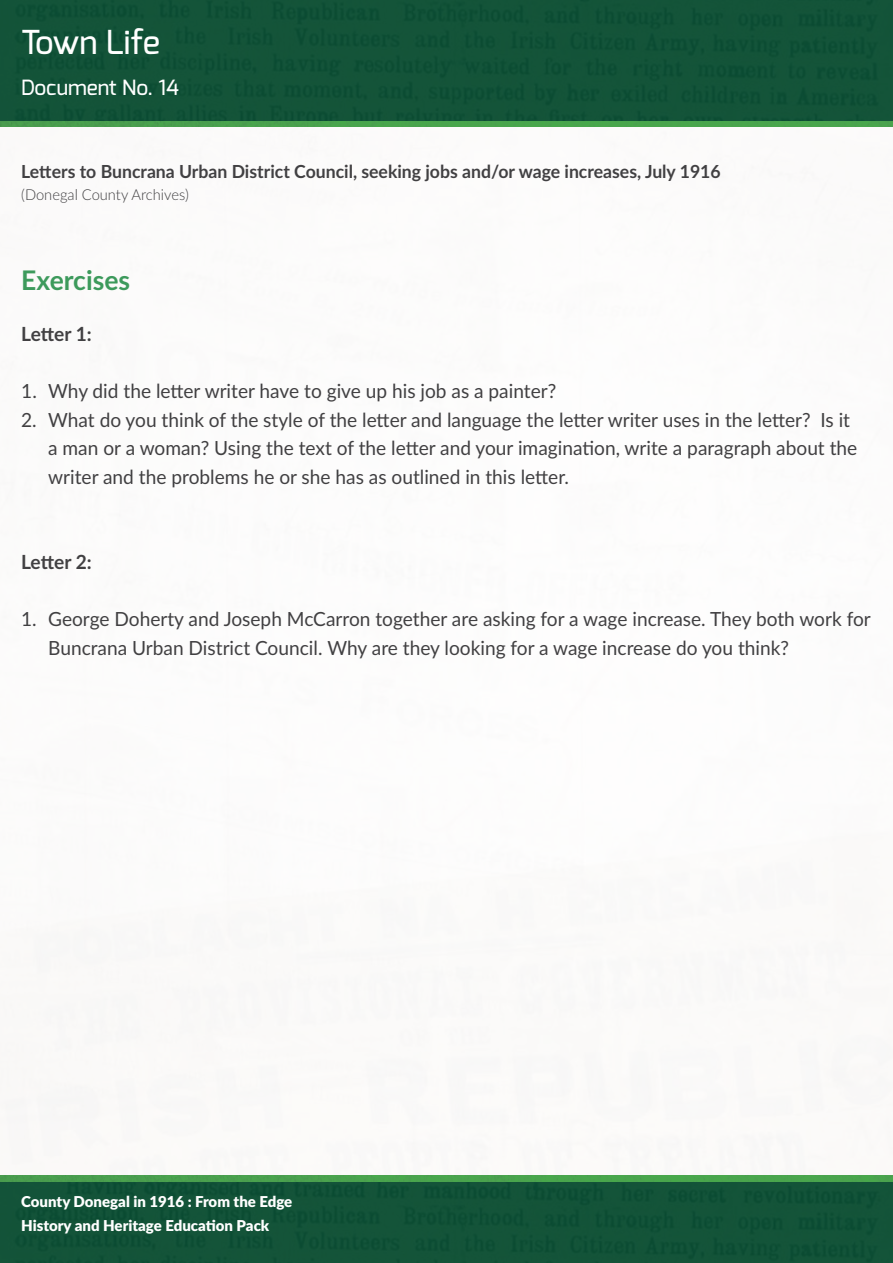
<style>
.page{position:relative;width:893px;height:1263px;background:#fff}
.page>*{position:absolute;margin:0;border:0;box-sizing:border-box;transform-origin:0 0}
.t1{font:500 33px "Exo";letter-spacing:-.015em;color:#fff}
.t2{font:700 27px "Lato";color:#3d9a5c}
.t3{font:500 21px "Exo";color:#fff}
.t4{font:19.5px/28.5px "Lato";color:#414042}
.t5{font:700 19.5px "Lato";letter-spacing:-.005em;color:#414042}
.t6{font:700 18px "Lato";color:#414042}
.t7{font:900 15px/24px "Lato";color:#fff}
.t8{font:300 15px "Lato";color:#414042}
</style>
<div class="page">
<img style="left:0;top:120px;width:893px;height:6px">
<div style="left:0;top:0;width:893px;height:120px;background:#135338"></div>
<div style="left:0;top:1176px;width:893px;height:6px;background:#49a34d"></div>
<div style="left:0;top:1182px;width:893px;height:81px;background:#135338"></div>
<h1 class="t1" style="left:21px;top:21px;width:140px">Town Life</h1>
<p class="t3" style="left:21px;top:74px;width:159px">Document No. 14</p>
<p class="t6" style="left:21px;top:158px;width:701px">Letters to Buncrana Urban District Council, seeking jobs and/or wage increases, July 1916</p>
<p class="t8" style="left:21px;top:184px;width:169px">(Donegal County Archives)</p>
<h2 class="t2" style="left:21px;top:260px;width:110px">Exercises</h2>
<p class="t5" style="left:21px;top:320px;width:72px">Letter 1:</p>
<p class="t4" style="left:21px;top:376px;width:537px">1. Why did the letter writer have to give up his job as a painter?</p>
<p class="t4" style="left:48px;top:404px;width:811px;text-indent:-27px">2. What do you think of the style of the letter and language the letter writer uses in the letter? Is it a man or a woman? Using the text of the letter and your imagination, write a paragraph about the writer and the problems he or she has as outlined in this letter.</p>
<p class="t5" style="left:21px;top:548px;width:72px">Letter 2:</p>
<p class="t4" style="left:48px;top:604px;width:824px;text-indent:-27px">1. George Doherty and Joseph McCarron together are asking for a wage increase. They both work for<br>Buncrana Urban District Council. Why are they looking for a wage increase do you think?</p>
<p class="t7" style="left:21px;top:1189px;width:273px">County Donegal in 1916 : From the Edge<br>History and Heritage Education Pack</p>
</div>
